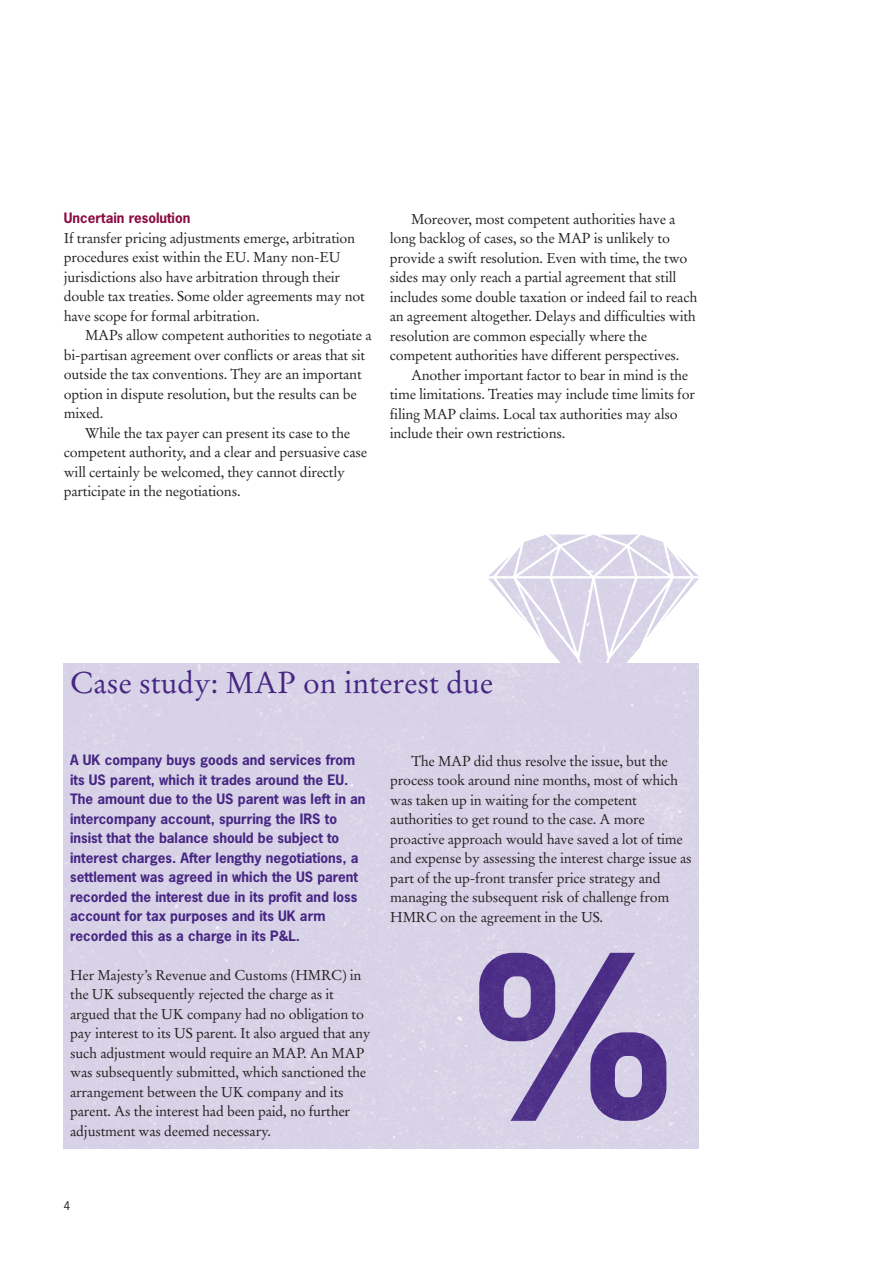
<style>
.page{position:relative;width:893px;height:1263px;background:#fff}
.page>*{position:absolute;margin:0;border:0;box-sizing:border-box;transform-origin:0 0}
.t1{font:30px "Stempel Garamond";color:#472683}
.t2{font:14.25px/19.5px "Stempel Garamond";letter-spacing:-.015em;color:#231f20}
.t3{font:700 13.5px/19.5px "News Gothic";color:#472683}
.t4{font:700 13.5px "News Gothic";color:#8c0b42}
.t5{font:11.25px "News Gothic";color:#231f20}
</style>
<div class="page">
<img style="left:488px;top:535px;width:211px;height:128px">
<div style="left:64px;top:663px;width:635px;height:485px;background:#d7d2e7"></div>
<img style="left:479px;top:953px;width:187px;height:168px">
<p class="t4" style="left:64px;top:211px;width:128px">Uncertain resolution</p>
<p class="t2" style="left:64px;top:229px;width:303px">If transfer pricing adjustments emerge, arbitration procedures exist within the EU. Many non-EU jurisdictions also have arbitration through their double tax treaties. Some older agreements may not have scope for formal arbitration.</p>
<p class="t2" style="left:85px;top:327px;width:288px">MAPs allow competent authorities to negotiate a</p>
<p class="t2" style="left:64px;top:346px;width:303px">bi-partisan agreement over conflicts or areas that sit</p>
<p class="t2" style="left:64px;top:366px;width:299px">outside the tax conventions. They are an important</p>
<p class="t2" style="left:64px;top:385px;width:295px">option in dispute resolution, but the results can be</p>
<p class="t2" style="left:64px;top:405px;width:41px">mixed.</p>
<p class="t2" style="left:85px;top:424px;width:266px">While the tax payer can present its case to the</p>
<p class="t2" style="left:64px;top:444px;width:305px">competent authority, and a clear and persuasive case</p>
<p class="t2" style="left:64px;top:463px;width:283px">will certainly be welcomed, they cannot directly</p>
<p class="t2" style="left:64px;top:483px;width:178px">participate in the negotiations.</p>
<p class="t2" style="left:390px;top:210px;width:309px;text-indent:21px">Moreover, most competent authorities have a long backlog of cases, so the MAP is unlikely to provide a swift resolution. Even with time, the two sides may only reach a partial agreement that still includes some double taxation or indeed fail to reach an agreement altogether. Delays and difficulties with resolution are common especially where the competent authorities have different perspectives.</p>
<p class="t2" style="left:390px;top:366px;width:307px;text-indent:21px">Another important factor to bear in mind is the time limitations. Treaties may include time limits for filing MAP claims. Local tax authorities may also include their own restrictions.</p>
<h1 class="t1" style="left:70px;top:670px;width:424px">Case study: MAP on interest due</h1>
<p class="t3" style="left:70px;top:751px;width:297px">A UK company buys goods and services from its US parent, which it trades around the EU.<br>The amount due to the US parent was left in an intercompany account, spurring the IRS to insist that the balance should be subject to interest charges. After lengthy negotiations, a settlement was agreed in which the US parent recorded the interest due in its profit and loss account for tax purposes and its UK arm recorded this as a charge in its P&amp;L.</p>
<p class="t2" style="left:70px;top:966px;width:302px">Her Majesty’s Revenue and Customs (HMRC) in the UK subsequently rejected the charge as it argued that the UK company had no obligation to pay interest to its US parent. It also argued that any such adjustment would require an MAP. An MAP was subsequently submitted, which sanctioned the arrangement between the UK company and its parent. As the interest had been paid, no further adjustment was deemed necessary.</p>
<p class="t2" style="left:390px;top:752px;width:303px;text-indent:21px">The MAP did thus resolve the issue, but the process took around nine months, most of which was taken up in waiting for the competent authorities to get round to the case. A more proactive approach would have saved a lot of time and expense by assessing the interest charge issue as part of the up-front transfer price strategy and managing the subsequent risk of challenge from HMRC on the agreement in the US.</p>
<p class="t5" style="left:64px;top:1199px;width:8px">4</p>
</div>
